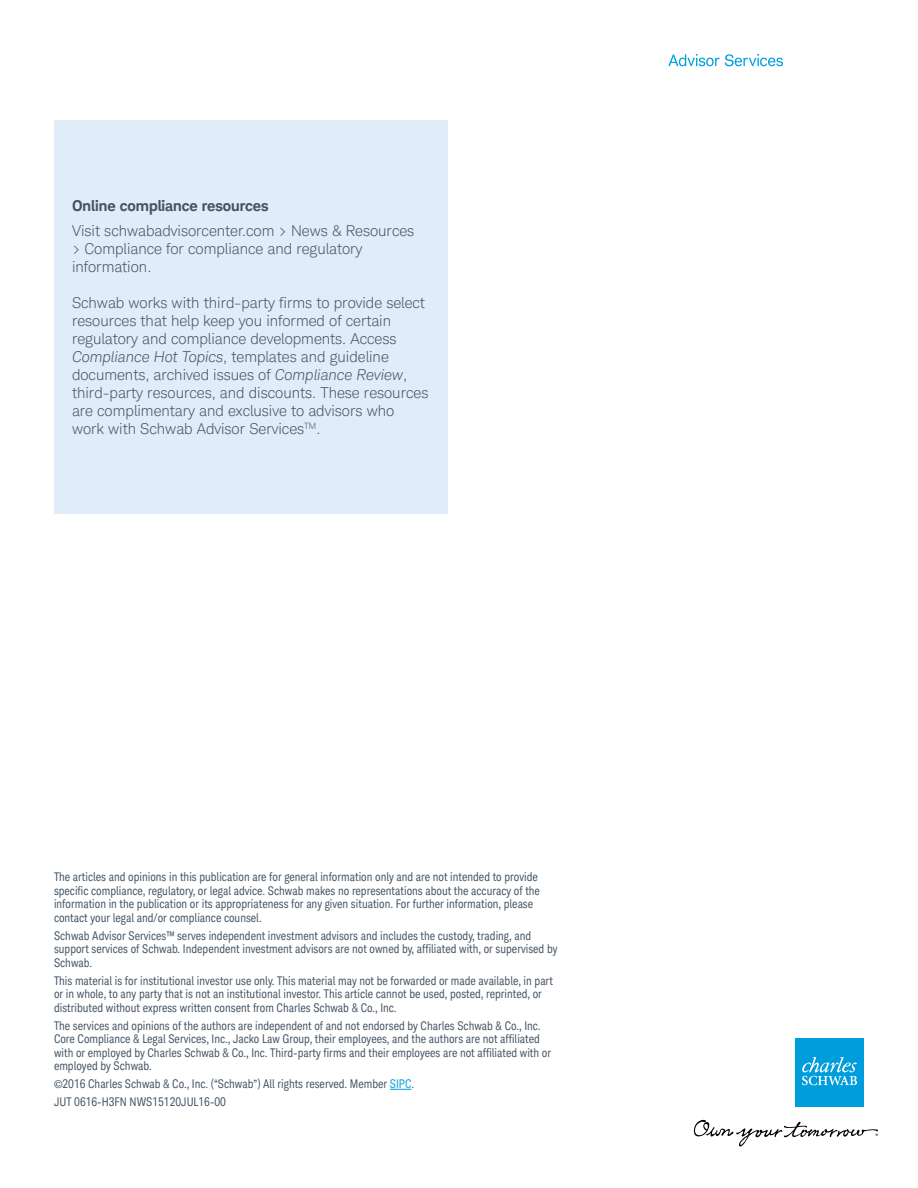
<style>
.page{position:relative;width:918px;height:1188px;background:#fff}
.page>*{position:absolute;margin:0;border:0;box-sizing:border-box;transform-origin:0 0}
.t1{font:300 15px/18px "Charles Modern";color:#435363}
.t2{font:700 15px "Charles Modern";color:#435363}
.t3{font:condensed 12px/13.5px "Charles Modern";color:#435363}
.s1{font-style:italic}
.s2{color:#00a1df}
</style>
<div class="page">
<svg style="left:390px;top:1089px;width:21px;height:1px"></svg>
<div style="left:54px;top:120px;width:394px;height:394px;background:#e0ecf8"></div>
<div style="left:795px;top:1038px;width:69px;height:69px;background:#009ddc"></div>
<svg style="left:802px;top:1057px;width:55px;height:28px"></svg>
<svg style="left:694px;top:1120px;width:184px;height:27px"></svg>
<svg style="left:668px;top:54px;width:115px;height:12px"></svg>
<p class="t2" style="left:72px;top:197px;width:198px">Online compliance resources</p>
<p class="t1" style="left:72px;top:222px;width:344px">Visit schwabadvisorcenter.com &gt; News &amp; Resources &gt; Compliance for compliance and regulatory information.</p>
<p class="t1" style="left:72px;top:294px;width:358px">Schwab works with third-party firms to provide select resources that help keep you informed of certain regulatory and compliance developments. Access <span class="s1">Compliance Hot Topics</span>, templates and guideline documents, archived issues of <span class="s1">Compliance Review</span>, third-party resources, and discounts. These resources are complimentary and exclusive to advisors who work with Schwab Advisor Services<sup>TM</sup>.</p>
<p class="t3" style="left:54px;top:871px;width:487px">The articles and opinions in this publication are for general information only and are not intended to provide specific compliance, regulatory, or legal advice. Schwab makes no representations about the accuracy of the information in the publication or its appropriateness for any given situation. For further information, please contact your legal and/or compliance counsel.</p>
<p class="t3" style="left:54px;top:929px;width:505px">Schwab Advisor Services™ serves independent investment advisors and includes the custody, trading, and support services of Schwab. Independent investment advisors are not owned by, affiliated with, or supervised by<br>Schwab.</p>
<p class="t3" style="left:54px;top:974px;width:500px">This material is for institutional investor use only. This material may not be forwarded or made available, in part or in whole, to any party that is not an institutional investor. This article cannot be used, posted, reprinted, or distributed without express written consent from Charles Schwab &amp; Co., Inc.</p>
<p class="t3" style="left:54px;top:1019px;width:499px">The services and opinions of the authors are independent of and not endorsed by Charles Schwab &amp; Co., Inc.<br>Core Compliance &amp; Legal Services, Inc., Jacko Law Group, their employees, and the authors are not affiliated with or employed by Charles Schwab &amp; Co., Inc. Third-party firms and their employees are not affiliated with or employed by Schwab.</p>
<p class="t3" style="left:54px;top:1075px;width:362px;line-height:18px">©2016 Charles Schwab &amp; Co., Inc. (“Schwab”) All rights reserved. Member <span class="s2">SIPC</span>.<br>JUT 0616-H3FN NWS15120JUL16-00</p>
</div>
